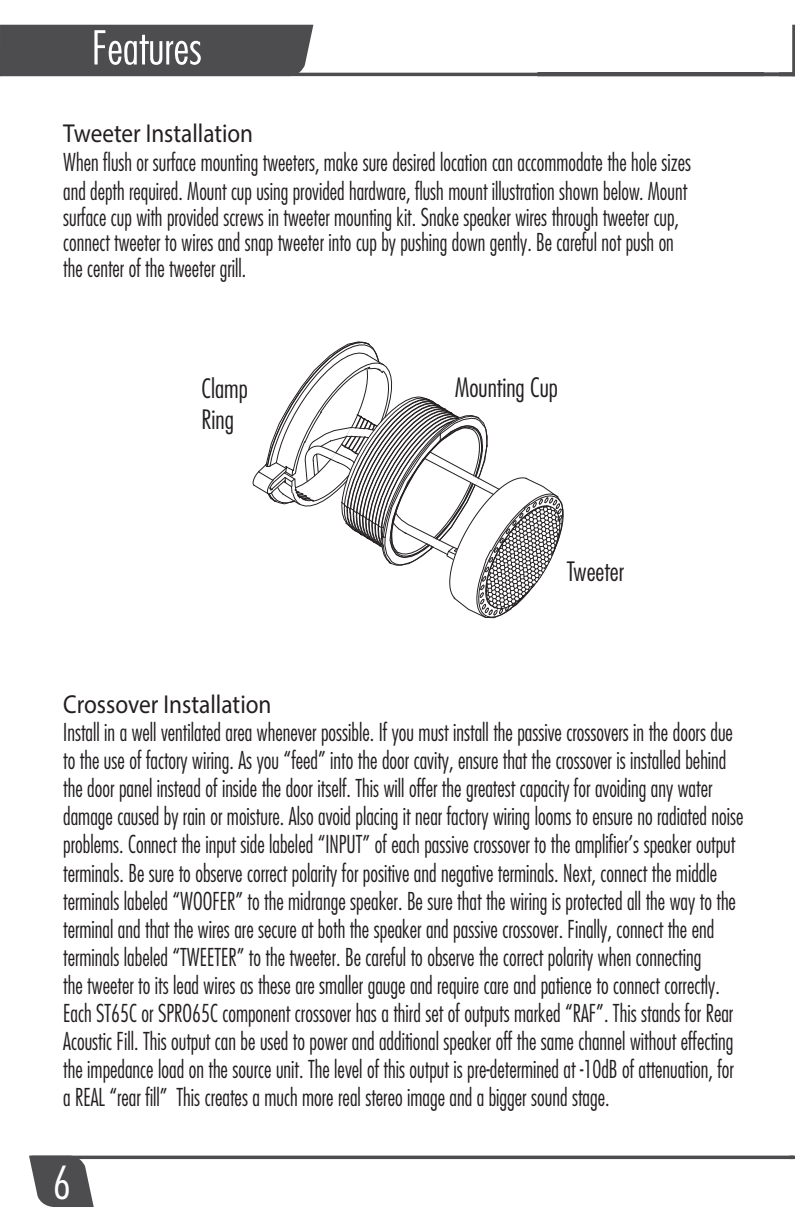
<style>
.page{position:relative;width:795px;height:1223px;background:#fff}
.page>*{position:absolute;margin:0;border:0;box-sizing:border-box;transform-origin:0 0}
.t1{font:300 condensed 44.2px "Futura Std";color:#fff}
.t2{font:300 condensed 26px/31.2px "Futura Std";color:#231f20}
.t3{font:26px "Myriad Pro";color:#231f20;scale:.9 1}
.t4{font:26px "Myriad Pro";color:#231f20;scale:.89 1}
.t5{font:300 condensed 24px/28px "Futura Std";color:#231f20;scale:.9 1}
.t6{font:300 condensed 24px/25.8px "Futura Std";color:#231f20;scale:.89 1}
</style>
<div class="page">
<svg style="left:29px;top:1155px;width:766px;height:51px"></svg>
<svg style="left:0;top:25px;width:795px;height:52px"></svg>
<svg style="left:252px;top:341px;width:312px;height:277px"></svg>
<p class="t4" style="left:63px;top:117px;width:215px">Tweeter Installation</p>
<p class="t6" style="left:63px;top:147px;width:707px;line-height:29px">When flush or surface mounting tweeters, make sure desired location can accommodate the hole sizes and depth required. Mount cup using provided hardware, flush mount illustration shown below. Mount</p>
<p class="t6" style="left:63px;top:204px;width:693px">surface cup with provided screws in tweeter mounting kit. Snake speaker wires through tweeter cup, connect tweeter to wires and snap tweeter into cup by pushing down gently. Be careful not push on the center of the tweeter grill.</p>
<p class="t2" style="left:202px;top:372px;width:48px">Clamp<br>Ring</p>
<p class="t2" style="left:455px;top:371px;width:105px">Mounting Cup</p>
<p class="t2" style="left:567px;top:555px;width:59px">Tweeter</p>
<p class="t3" style="left:63px;top:687px;width:233px">Crossover Installation</p>
<p class="t5" style="left:63px;top:718px;width:757px">Install in a well ventilated area whenever possible. If you must install the passive crossovers in the doors due to the use of factory wiring. As you “feed” into the door cavity, ensure that the crossover is installed behind the door panel instead of inside the door itself. This will offer the greatest capacity for avoiding any water damage caused by rain or moisture. Also avoid placing it near factory wiring looms to ensure no radiated noise problems. Connect the input side labeled “INPUT” of each passive crossover to the amplifier’s speaker output terminals. Be sure to observe correct polarity for positive and negative terminals. Next, connect the middle terminals labeled “WOOFER” to the midrange speaker. Be sure that the wiring is protected all the way to the terminal and that the wires are secure at both the speaker and passive crossover. Finally, connect the end terminals labeled “TWEETER” to the tweeter. Be careful to observe the correct polarity when connecting<br>the tweeter to its lead wires as these are smaller gauge and require care and patience to connect correctly.<br>Each ST65C or SPRO65C component crossover has a third set of outputs marked “RAF”. This stands for Rear Acoustic Fill. This output can be used to power and additional speaker off the same channel without effecting the impedance load on the source unit. The level of this output is pre-determined at -10dB of attenuation, for a REAL “rear fill” This creates a much more real stereo image and a bigger sound stage.</p>
<h1 class="t1" style="left:53px;top:1156px;width:20px">6</h1>
</div>
